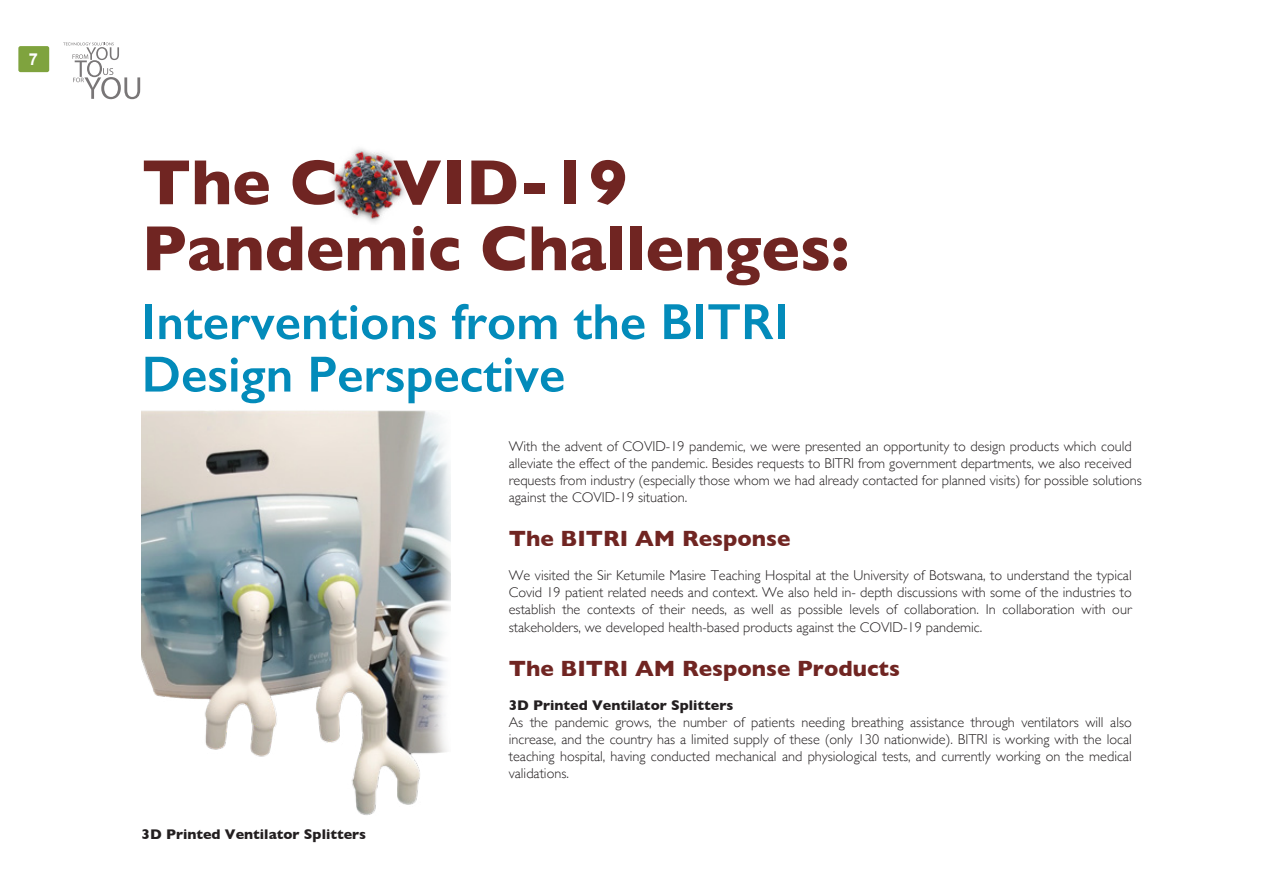
<style>
.page{position:relative;width:1263px;height:893px;background:#fff}
.page>*{position:absolute;margin:0;border:0;box-sizing:border-box;transform-origin:0 0}
.t1{font:700 64.5px/66px "Gill Sans";color:#702522}
.t2{font:600 51px/52.5px "Gill Sans";color:#038bba}
.t3{font:700 22.5px "Gill Sans";color:#702522}
.t4{font:700 16.5px "Arial";color:#fff}
.t5{font:300 14.25px/17.1px "Gill Sans";color:#231f20;text-align:justify}
.t6{font:700 14.25px "Gill Sans";color:#231f20}
</style>
<div class="page">
<img style="left:331px;top:148px;width:75px;height:75px">
<svg style="left:64px;top:43px;width:76px;height:56px"></svg>
<div style="left:18px;top:46px;width:31px;height:26px;background:#7fa33e;border-radius:2px"></div>
<img style="left:142px;top:410px;width:308px;height:405px">
<p class="t4" style="left:29px;top:48px;width:11px">7</p>
<h1 class="t1" style="left:142px;top:148px;width:709px">The C VID-19<br>Pandemic Challenges:</h1>
<h2 class="t2" style="left:142px;top:295px;width:648px">Interventions from the BITRI<br>Design Perspective</h2>
<p class="t6" style="left:142px;top:823px;width:226px">3D Printed Ventilator Splitters</p>
<p class="t5" style="left:509px;top:437px;width:635px;text-align:left">With the advent of COVID-19 pandemic, we were presented an opportunity to design products which could alleviate the effect of the pandemic. Besides requests to BITRI from government departments, we also received requests from industry (especially those whom we had already contacted for planned visits) for possible solutions against the COVID-19 situation.</p>
<h3 class="t3" style="left:509px;top:521px;width:283px">The BITRI AM Response</h3>
<p class="t5" style="left:509px;top:566px;width:624px">We visited the Sir Ketumile Masire Teaching Hospital at the University of Botswana, to understand the typical Covid 19 patient related needs and context. We also held in- depth discussions with some of the industries to establish the contexts of their needs, as well as possible levels of collaboration. In collaboration with our stakeholders, we developed health-based products against the COVID-19 pandemic.</p>
<h3 class="t3" style="left:509px;top:650px;width:393px">The BITRI AM Response Products</h3>
<p class="t6" style="left:509px;top:694px;width:226px">3D Printed Ventilator Splitters</p>
<p class="t5" style="left:509px;top:713px;width:624px">As the pandemic grows, the number of patients needing breathing assistance through ventilators will also increase, and the country has a limited supply of these (only 130 nationwide). BITRI is working with the local teaching hospital, having conducted mechanical and physiological tests, and currently working on the medical validations.</p>
</div>
